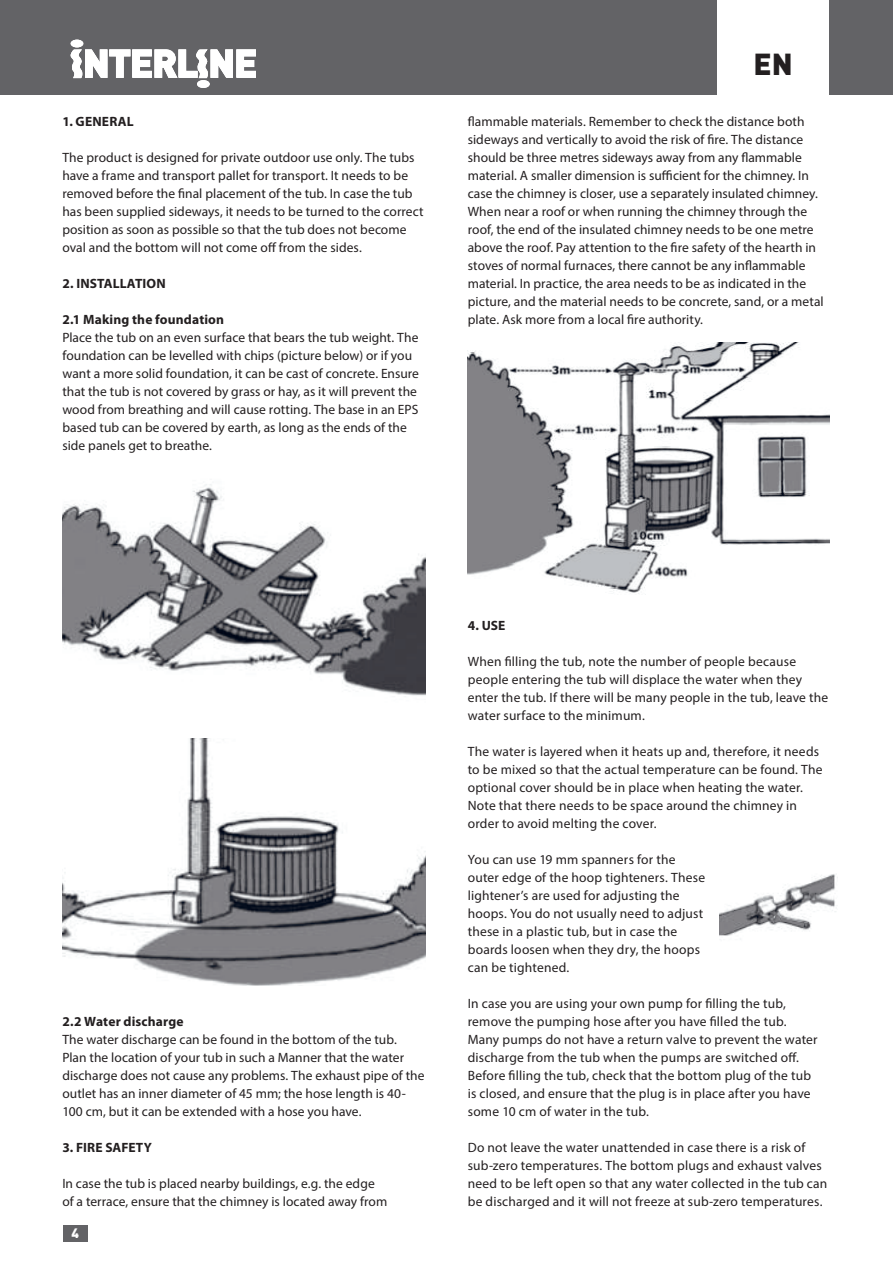
<style>
.page{position:relative;width:893px;height:1263px;background:#fff}
.page>*{position:absolute;margin:0;border:0;box-sizing:border-box;transform-origin:0 0}
.t1{font:900 30px "DIN";color:#231f20}
.t2{font:13.5px/18px "Myriad Pro";letter-spacing:.005em;color:#231f20}
.t3{font:700 13.5px "Myriad Pro";letter-spacing:.01em;color:#231f20}
.t4{font:900 13.5px "DIN";color:#fff}
</style>
<div class="page">
<div style="left:63px;top:1225px;width:24px;height:16px;background:#636366"></div>
<img style="left:62px;top:484px;width:363px;height:212px">
<img style="left:62px;top:738px;width:363px;height:247px">
<img style="left:468px;top:342px;width:361px;height:253px">
<img style="left:719px;top:874px;width:117px;height:62px">
<div style="left:0;top:0;width:893px;height:95px;background:#636366"></div>
<div style="left:717px;top:0;width:112px;height:104px;background:#fff"></div>
<svg style="left:71px;top:50px;width:185px;height:28px"></svg>
<div style="left:197px;top:80px;width:12px;height:8px;background:#fff;border:1px solid #fff;border-radius:50%"></div>
<div style="left:71px;top:40px;width:12px;height:7px;background:#fff;border:1px solid #fff;border-radius:50%"></div>
<p class="t3" style="left:62px;top:114px;width:73px">1. GENERAL</p>
<p class="t2" style="left:62px;top:148px;width:363px">The product is designed for private outdoor use only. The tubs have a frame and transport pallet for transport. It needs to be removed before the final placement of the tub. In case the tub has been supplied sideways, it needs to be turned to the correct position as soon as possible so that the tub does not become oval and the bottom will not come off from the sides.</p>
<p class="t3" style="left:62px;top:276px;width:105px">2. INSTALLATION</p>
<p class="t3" style="left:62px;top:312px;width:163px">2.1 Making the foundation</p>
<p class="t2" style="left:62px;top:328px;width:358px">Place the tub on an even surface that bears the tub weight. The foundation can be levelled with chips (picture below) or if you want a more solid foundation, it can be cast of concrete. Ensure that the tub is not covered by grass or hay, as it will prevent the wood from breathing and will cause rotting. The base in an EPS based tub can be covered by earth, as long as the ends of the side panels get to breathe.</p>
<h1 class="t1" style="left:753px;top:44px;width:41px">EN</h1>
<p class="t2" style="left:468px;top:112px;width:358px">flammable materials. Remember to check the distance both sideways and vertically to avoid the risk of fire. The distance should be three metres sideways away from any flammable material. A smaller dimension is sufficient for the chimney. In case the chimney is closer, use a separately insulated chimney.<br>When near a roof or when running the chimney through the roof, the end of the insulated chimney needs to be one metre above the roof. Pay attention to the fire safety of the hearth in stoves of normal furnaces, there cannot be any inflammable material. In practice, the area needs to be as indicated in the picture, and the material needs to be concrete, sand, or a metal plate. Ask more from a local fire authority.</p>
<p class="t3" style="left:62px;top:1014px;width:123px">2.2 Water discharge</p>
<p class="t2" style="left:62px;top:1030px;width:364px">The water discharge can be found in the bottom of the tub.<br>Plan the location of your tub in such a Manner that the water discharge does not cause any problems. The exhaust pipe of the outlet has an inner diameter of 45 mm; the hose length is 40- 100 cm, but it can be extended with a hose you have.</p>
<p class="t3" style="left:62px;top:1140px;width:91px">3. FIRE SAFETY</p>
<p class="t2" style="left:62px;top:1174px;width:327px">In case the tub is placed nearby buildings, e.g. the edge of a terrace, ensure that the chimney is located away from</p>
<p class="t4" style="left:71px;top:1224px;width:9px">4</p>
<p class="t3" style="left:468px;top:618px;width:39px">4. USE</p>
<p class="t2" style="left:468px;top:652px;width:362px">When filling the tub, note the number of people because people entering the tub will displace the water when they enter the tub. If there will be many people in the tub, leave the water surface to the minimum.</p>
<p class="t2" style="left:468px;top:742px;width:356px">The water is layered when it heats up and, therefore, it needs to be mixed so that the actual temperature can be found. The optional cover should be in place when heating the water.<br>Note that there needs to be space around the chimney in order to avoid melting the cover.</p>
<p class="t2" style="left:468px;top:850px;width:239px">You can use 19 mm spanners for the outer edge of the hoop tighteners. These lightener’s are used for adjusting the hoops. You do not usually need to adjust these in a plastic tub, but in case the boards loosen when they dry, the hoops can be tightened.</p>
<p class="t2" style="left:468px;top:994px;width:351px">In case you are using your own pump for filling the tub, remove the pumping hose after you have filled the tub.<br>Many pumps do not have a return valve to prevent the water discharge from the tub when the pumps are switched off.<br>Before filling the tub, check that the bottom plug of the tub is closed, and ensure that the plug is in place after you have some 10 cm of water in the tub.</p>
<p class="t2" style="left:468px;top:1138px;width:361px">Do not leave the water unattended in case there is a risk of sub-zero temperatures. The bottom plugs and exhaust valves need to be left open so that any water collected in the tub can be discharged and it will not freeze at sub-zero temperatures.</p>
</div>
